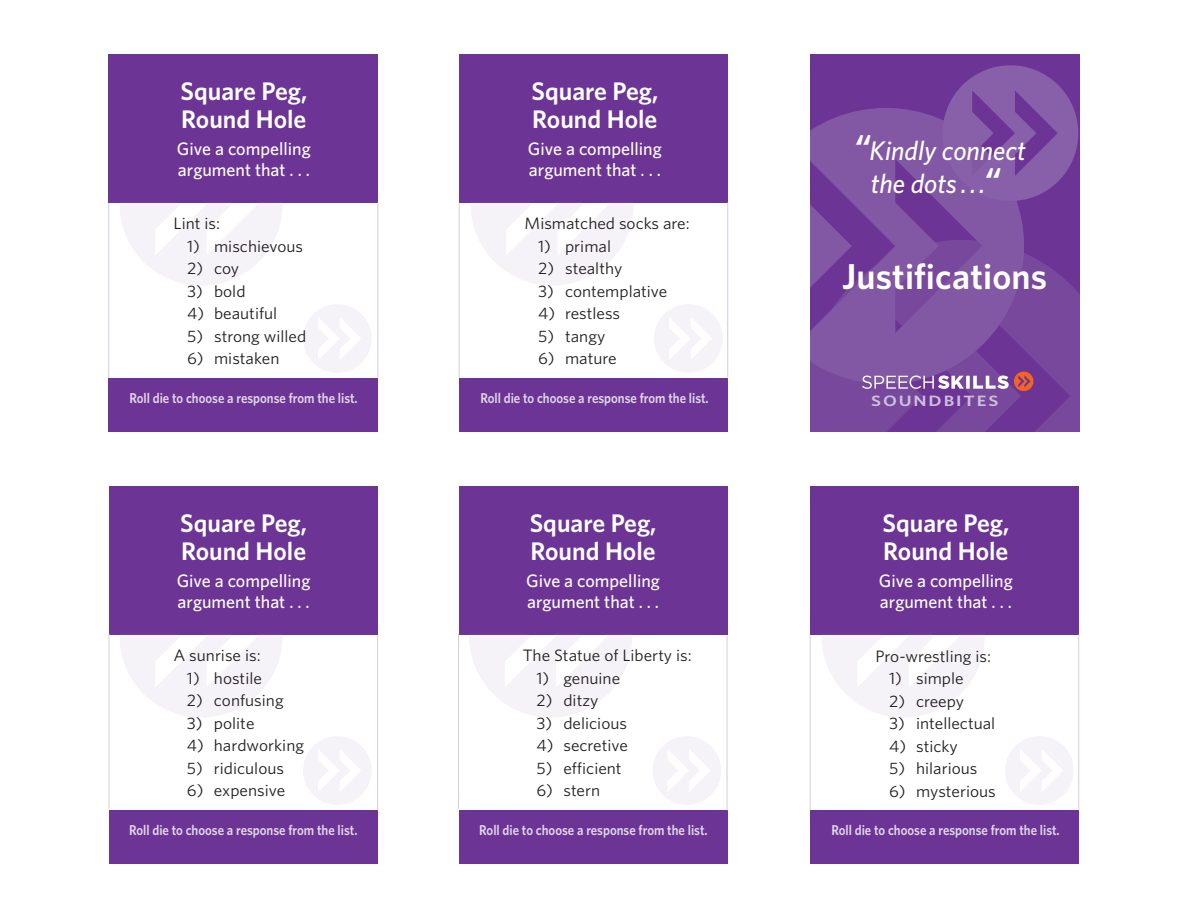
<style>
.page{position:relative;width:1188px;height:918px;background:#fff}
.page>*{position:absolute;margin:0;border:0;box-sizing:border-box;transform-origin:0 0}
.t1{font:600 36px "Whitney";letter-spacing:.005em;color:#fff}
.t2{font:italic 500 27px/33px "Whitney";color:#fff;text-align:center}
.t3{font:600 25.5px/28.5px "Whitney";color:#fff}
.t4{font:500 18px/21px "Whitney";color:#fff}
.t5{font:16.5px "Whitney";color:#231f20;scale:1.05 1}
.t6{font:600 15px "Whitney";letter-spacing:.1em;color:#ccbfdd;scale:1.25 1}
.t7{font:600 14.25px "Whitney";color:#dfd7ea;scale:.9 1}
.s1{font-weight:600;font-size:36px}
</style>
<div class="page">
<div style="left:459px;top:54px;width:269px;height:378px;background:#6c3595"></div>
<div style="left:459px;top:203px;width:271px;height:175px;background:#fff"></div>
<svg style="left:654px;top:305px;width:68px;height:68px"></svg>
<svg style="left:471px;top:202px;width:162px;height:83px"></svg>
<hr style="left:459px;top:203px;width:1px;height:175px;background:#d5cbe4">
<hr style="left:727px;top:202px;width:1px;height:175px;background:#d5cbe4">
<div style="left:810px;top:486px;width:269px;height:378px;background:#6c3595"></div>
<div style="left:810px;top:635px;width:271px;height:175px;background:#fff"></div>
<svg style="left:1005px;top:737px;width:68px;height:68px"></svg>
<svg style="left:822px;top:634px;width:162px;height:83px"></svg>
<hr style="left:810px;top:635px;width:1px;height:175px;background:#d5cbe4">
<hr style="left:1078px;top:634px;width:1px;height:175px;background:#d5cbe4">
<div style="left:108px;top:54px;width:270px;height:378px;background:#6c3595"></div>
<div style="left:108px;top:203px;width:271px;height:175px;background:#fff"></div>
<svg style="left:303px;top:305px;width:68px;height:68px"></svg>
<svg style="left:120px;top:202px;width:162px;height:83px"></svg>
<hr style="left:108px;top:203px;width:1px;height:175px;background:#d5cbe4">
<hr style="left:378px;top:202px;width:1px;height:175px;background:#d5cbe4">
<div style="left:459px;top:486px;width:269px;height:377px;background:#6c3595"></div>
<div style="left:458px;top:635px;width:271px;height:175px;background:#fff"></div>
<svg style="left:653px;top:737px;width:68px;height:68px"></svg>
<svg style="left:469px;top:634px;width:163px;height:83px"></svg>
<hr style="left:458px;top:634px;width:1px;height:175px;background:#d5cbe4">
<hr style="left:727px;top:635px;width:1px;height:175px;background:#d5cbe4">
<div style="left:109px;top:486px;width:269px;height:377px;background:#6c3595"></div>
<div style="left:108px;top:635px;width:271px;height:175px;background:#fff"></div>
<svg style="left:303px;top:737px;width:68px;height:68px"></svg>
<svg style="left:120px;top:634px;width:162px;height:83px"></svg>
<hr style="left:109px;top:634px;width:1px;height:175px;background:#d5cbe4">
<hr style="left:377px;top:635px;width:1px;height:175px;background:#d5cbe4">
<div style="left:810px;top:54px;width:270px;height:378px;background:#6c3595"></div>
<svg style="left:810px;top:260px;width:270px;height:172px;fill:#78489c"></svg>
<svg style="left:810px;top:108px;width:228px;height:290px;fill:#8258a4"></svg>
<svg style="left:936px;top:65px;width:142px;height:143px"></svg>
<svg style="left:862px;top:371px;width:172px;height:21px"></svg>
<h3 class="t3" style="left:181px;top:76px;width:128px">Square Peg,<br>Round Hole</h3>
<p class="t4" style="left:177px;top:138px;width:135px">Give a compelling argument that . . .</p>
<p class="t5" style="left:174px;top:212px;width:46px">Lint is:</p>
<p class="t5" style="left:187px;top:235px;width:112px">1) mischievous</p>
<p class="t5" style="left:187px;top:257px;width:51px">2) coy</p>
<p class="t5" style="left:187px;top:280px;width:57px">3) bold</p>
<p class="t5" style="left:187px;top:302px;width:87px">4) beautiful</p>
<p class="t5" style="left:187px;top:325px;width:115px">5) strong willed</p>
<p class="t5" style="left:187px;top:347px;width:89px">6) mistaken</p>
<p class="t7" style="left:129px;top:389px;width:255px">Roll die to choose a response from the list.</p>
<h3 class="t3" style="left:180px;top:508px;width:128px">Square Peg,<br>Round Hole</h3>
<p class="t4" style="left:177px;top:570px;width:135px">Give a compelling argument that . . .</p>
<p class="t5" style="left:173px;top:645px;width:85px">A sunrise is:</p>
<p class="t5" style="left:187px;top:667px;width:73px">1) hostile</p>
<p class="t5" style="left:187px;top:690px;width:94px">2) confusing</p>
<p class="t5" style="left:187px;top:712px;width:66px">3) polite</p>
<p class="t5" style="left:187px;top:735px;width:113px">4) hardworking</p>
<p class="t5" style="left:187px;top:757px;width:94px">5) ridiculous</p>
<p class="t5" style="left:187px;top:780px;width:95px">6) expensive</p>
<p class="t7" style="left:129px;top:821px;width:255px">Roll die to choose a response from the list.</p>
<h3 class="t3" style="left:532px;top:76px;width:128px">Square Peg,<br>Round Hole</h3>
<p class="t4" style="left:528px;top:138px;width:135px">Give a compelling argument that . . .</p>
<p class="t5" style="left:525px;top:212px;width:159px">Mismatched socks are:</p>
<p class="t5" style="left:538px;top:235px;width:71px">1) primal</p>
<p class="t5" style="left:538px;top:257px;width:82px">2) stealthy</p>
<p class="t5" style="left:538px;top:280px;width:125px">3) contemplative</p>
<p class="t5" style="left:538px;top:302px;width:80px">4) restless</p>
<p class="t5" style="left:538px;top:325px;width:66px">5) tangy</p>
<p class="t5" style="left:538px;top:347px;width:76px">6) mature</p>
<p class="t7" style="left:480px;top:389px;width:255px">Roll die to choose a response from the list.</p>
<h3 class="t3" style="left:530px;top:508px;width:128px">Square Peg,<br>Round Hole</h3>
<p class="t4" style="left:526px;top:570px;width:135px">Give a compelling argument that . . .</p>
<p class="t5" style="left:523px;top:645px;width:162px">The Statue of Liberty is:</p>
<p class="t5" style="left:536px;top:667px;width:81px">1) genuine</p>
<p class="t5" style="left:536px;top:690px;width:61px">2) ditzy</p>
<p class="t5" style="left:536px;top:712px;width:88px">3) delicious</p>
<p class="t5" style="left:536px;top:735px;width:89px">4) secretive</p>
<p class="t5" style="left:536px;top:757px;width:83px">5) efficient</p>
<p class="t5" style="left:536px;top:780px;width:62px">6) stern</p>
<p class="t7" style="left:479px;top:821px;width:255px">Roll die to choose a response from the list.</p>
<h2 class="t2" style="left:854px;top:134px;width:174px"><span class="s1">“</span>Kindly connect the dots . . .<span class="s1">“</span></h2>
<h1 class="t1" style="left:842px;top:253px;width:207px">Justifications</h1>
<p class="t6" style="left:871px;top:390px;width:103px">SOUNDBITES</p>
<h3 class="t3" style="left:883px;top:508px;width:128px">Square Peg,<br>Round Hole</h3>
<p class="t4" style="left:879px;top:570px;width:135px">Give a compelling argument that . . .</p>
<p class="t5" style="left:876px;top:645px;width:111px">Pro-wrestling is:</p>
<p class="t5" style="left:889px;top:668px;width:73px">1) simple</p>
<p class="t5" style="left:889px;top:690px;width:73px">2) creepy</p>
<p class="t5" style="left:889px;top:713px;width:103px">3) intellectual</p>
<p class="t5" style="left:889px;top:735px;width:67px">4) sticky</p>
<p class="t5" style="left:889px;top:758px;width:86px">5) hilarious</p>
<p class="t5" style="left:889px;top:780px;width:103px">6) mysterious</p>
<p class="t7" style="left:831px;top:821px;width:255px">Roll die to choose a response from the list.</p>
</div>
